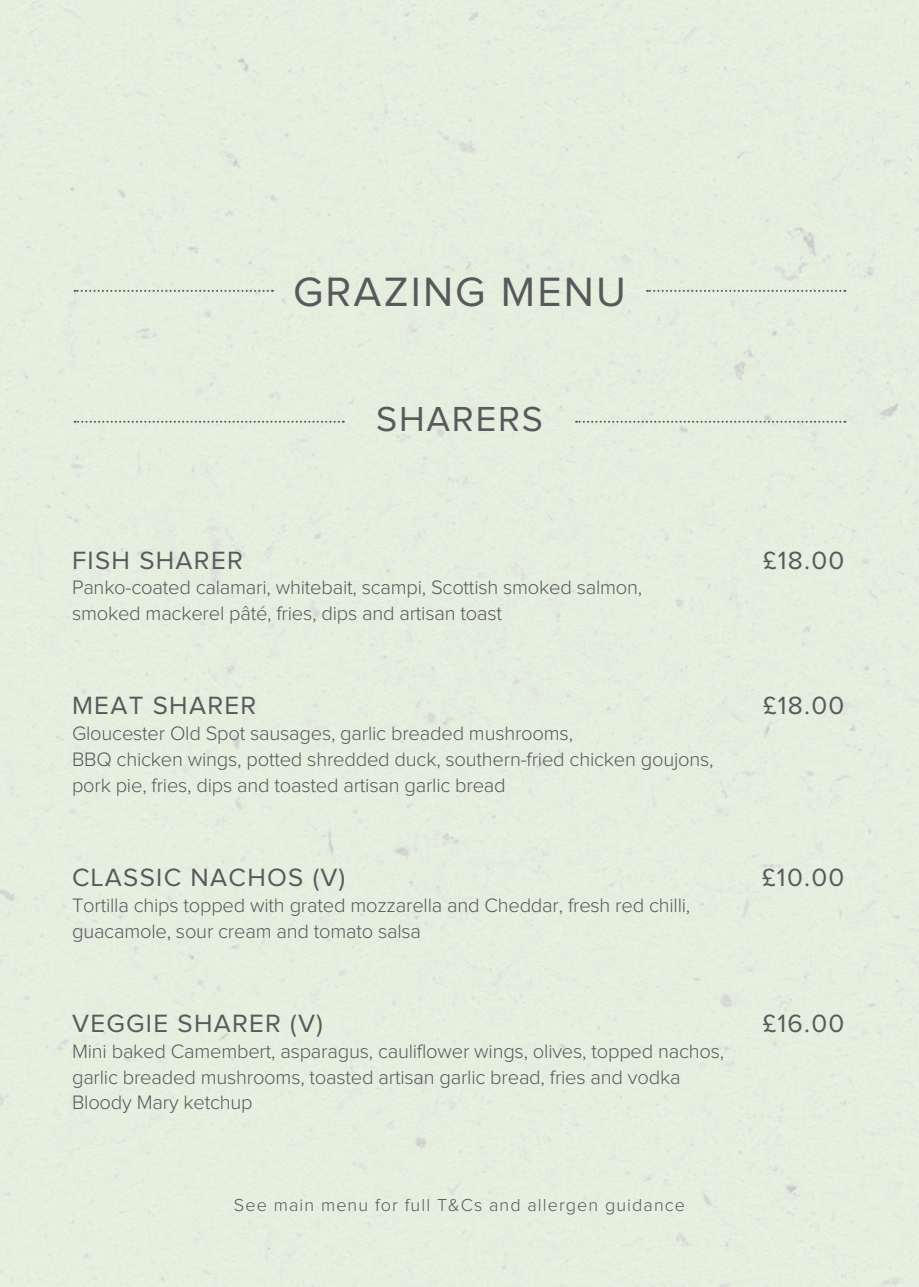
<style>
.page{position:relative;width:919px;height:1287px;background:#fff}
.page>*{position:absolute;margin:0;border:0;box-sizing:border-box;transform-origin:0 0}
.t1{font:42.6px "Proxima Nova";letter-spacing:.05em;color:#58595b}
.t2{font:36px "Proxima Nova";letter-spacing:.05em;color:#58595b}
.t3{font:26px "Proxima Nova";letter-spacing:.05em;color:#58595b}
.t4{font:300 20.2px/26px "Proxima Nova";letter-spacing:-.01em;color:#58595b}
.t5{font:300 18px "Proxima Nova";letter-spacing:.06em;color:#58595b}
</style>
<div class="page">
<div style="left:0;top:0;width:918px;height:1287px;background:#e2f0db"></div>
<svg style="left:647px;top:290px;width:198px;height:2px"></svg>
<svg style="left:75px;top:290px;width:198px;height:2px"></svg>
<svg style="left:576px;top:421px;width:269px;height:2px"></svg>
<svg style="left:75px;top:421px;width:269px;height:2px"></svg>
<h1 class="t1" style="left:293px;top:272px;width:334px">GRAZING MENU</h1>
<h2 class="t2" style="left:376px;top:403px;width:168px">SHARERS</h2>
<p class="t3" style="left:72px;top:548px;width:172px">FISH SHARER</p>
<p class="t3" style="left:763px;top:548px;width:83px">£18.00</p>
<p class="t4" style="left:72px;top:576px;width:571px">Panko-coated calamari, whitebait, scampi, Scottish smoked salmon, smoked mackerel pâté, fries, dips and artisan toast</p>
<p class="t3" style="left:72px;top:694px;width:186px">MEAT SHARER</p>
<p class="t3" style="left:763px;top:694px;width:83px">£18.00</p>
<p class="t4" style="left:72px;top:721px;width:643px">Gloucester Old Spot sausages, garlic breaded mushrooms,<br>BBQ chicken wings, potted shredded duck, southern-fried chicken goujons, pork pie, fries, dips and toasted artisan garlic bread</p>
<p class="t3" style="left:72px;top:865px;width:275px">CLASSIC NACHOS (V)</p>
<p class="t3" style="left:762px;top:865px;width:84px">£10.00</p>
<p class="t4" style="left:72px;top:893px;width:619px">Tortilla chips topped with grated mozzarella and Cheddar, fresh red chilli, guacamole, sour cream and tomato salsa</p>
<p class="t3" style="left:72px;top:1011px;width:252px">VEGGIE SHARER (V)</p>
<p class="t3" style="left:762px;top:1011px;width:83px">£16.00</p>
<p class="t4" style="left:72px;top:1039px;width:653px">Mini baked Camembert, asparagus, cauliflower wings, olives, topped nachos, garlic breaded mushrooms, toasted artisan garlic bread, fries and vodka<br>Bloody Mary ketchup</p>
<p class="t5" style="left:234px;top:1196px;width:452px">See main menu for full T&amp;Cs and allergen guidance</p>
</div>
